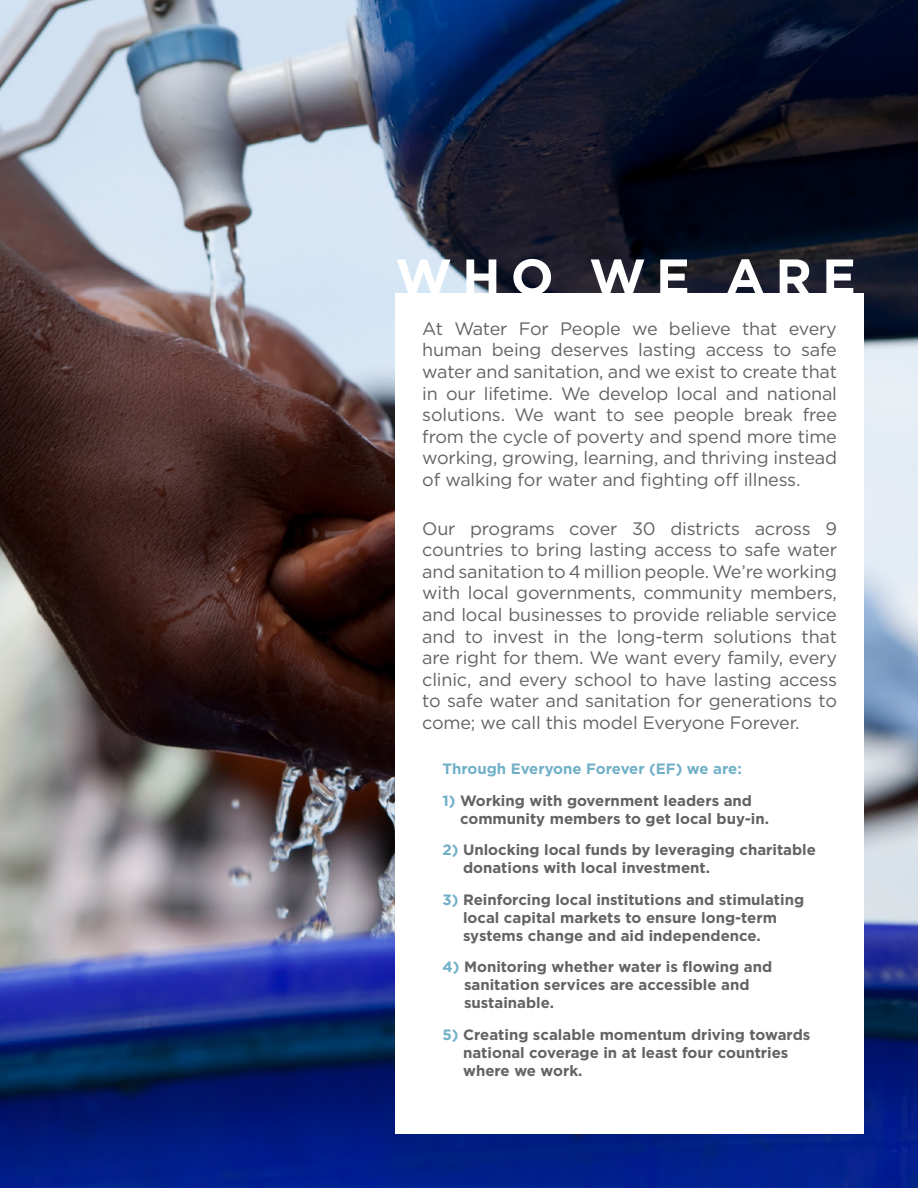
<style>
.page{position:relative;width:918px;height:1188px;background:#fff}
.page>*{position:absolute;margin:0;border:0;box-sizing:border-box;transform-origin:0 0}
.t1{font:700 50.55px "Gotham";letter-spacing:.2em;color:#fff}
.t2{font:18px/21.6px "Gotham";letter-spacing:-.01em;color:#636366;text-align:justify}
.t3{font:700 15px/18px "Gotham";color:#636366}
.t4{font:700 15px "Gotham";color:#71b0c7}
.s1{color:#71b0c7}
</style>
<div class="page">
<img style="left:0;top:0;width:918px;height:1188px">
<div style="left:395px;top:293px;width:469px;height:841px;background:#fff"></div>
<p class="t1" style="left:395px;top:243px;width:462px">WHO WE ARE</p>
<p class="t2" style="left:422px;top:317px;width:416px">At Water For People we believe that every human being deserves lasting access to safe water and sanitation, and we exist to create that in our lifetime. We develop local and national solutions. We want to see people break free from the cycle of poverty and spend more time working, growing, learning, and thriving instead of walking for water and fighting off illness.</p>
<p class="t2" style="left:422px;top:517px;width:416px">Our programs cover 30 districts across 9 countries to bring lasting access to safe water and sanitation to 4 million people. We’re working with local governments, community members, and local businesses to provide reliable service and to invest in the long-term solutions that are right for them. We want every family, every clinic, and every school to have lasting access to safe water and sanitation for generations to come; we call this model Everyone Forever.</p>
<p class="t4" style="left:443px;top:759px;width:301px">Through Everyone Forever (EF) we are:</p>
<p class="t3" style="left:460px;top:791px;width:311px;text-indent:-18px"><span class="s1">1)</span> Working with government leaders and community members to get local buy-in.</p>
<p class="t3" style="left:463px;top:841px;width:354px;text-indent:-21px"><span class="s1">2)</span> Unlocking local funds by leveraging charitable donations with local investment.</p>
<p class="t3" style="left:463px;top:890px;width:343px;text-indent:-20px"><span class="s1">3)</span> Reinforcing local institutions and stimulating local capital markets to ensure long-term systems change and aid independence.</p>
<p class="t3" style="left:464px;top:958px;width:310px;text-indent:-22px"><span class="s1">4)</span> Monitoring whether water is flowing and sanitation services are accessible and sustainable.</p>
<p class="t3" style="left:463px;top:1025px;width:349px;text-indent:-21px"><span class="s1">5)</span> Creating scalable momentum driving towards national coverage in at least four countries where we work.</p>
</div>
